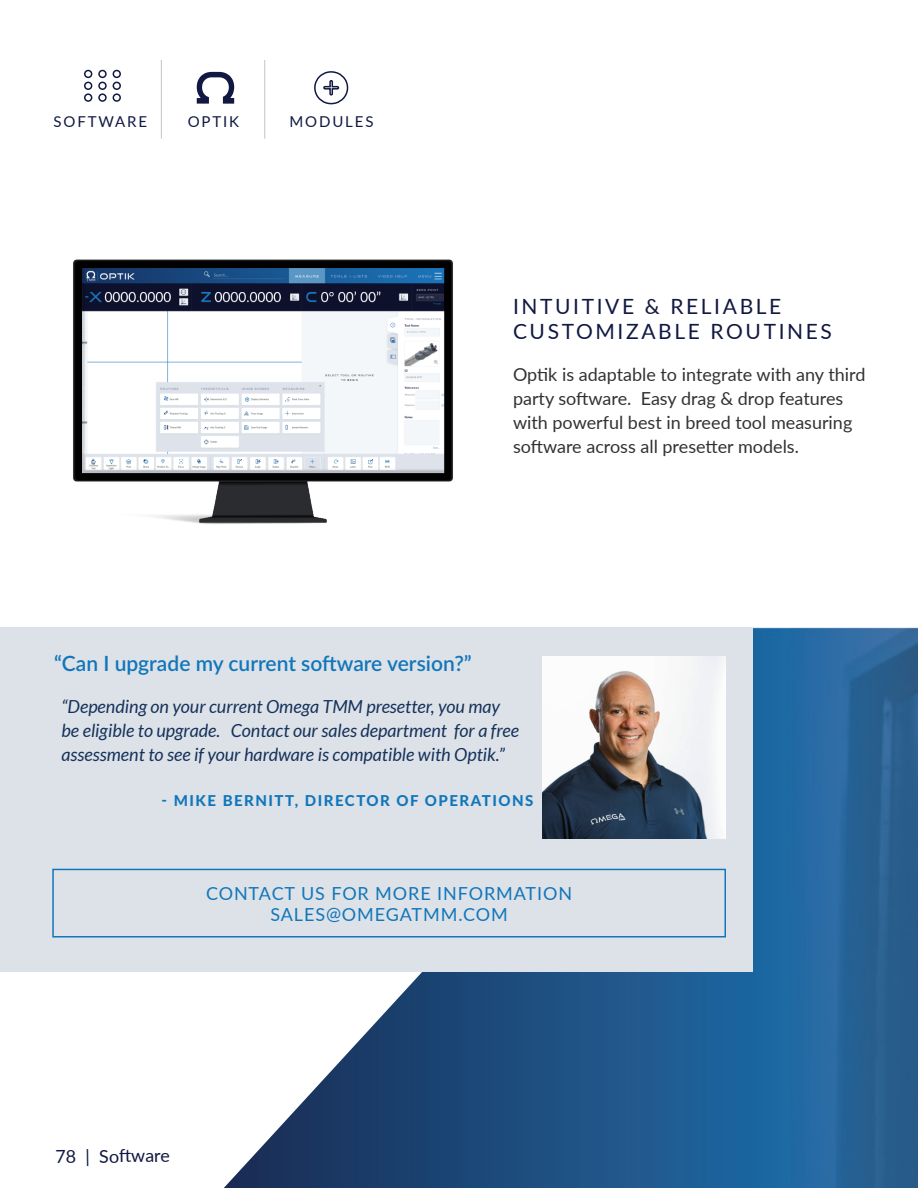
<style>
.page{position:relative;width:918px;height:1188px;background:#fff}
.page>*{position:absolute;margin:0;border:0;box-sizing:border-box;transform-origin:0 0}
.FAQ_-_Q{font:600 21px "Lato";color:#1276bb}
.H4_-_Extended_Caps{font:21px/25.2px "Lato";letter-spacing:.125em;color:#111842}
.FAQ_-_A{font:italic 18px/24px "Lato";color:#16315b}
.Regular_Body{font:18px/24px "Lato";color:#313232}
.Blue_BTN_Text{font:18px/21.6px "Lato";letter-spacing:.05em;color:#1276bb;text-align:center}
.t1{font:18px "Lato";color:#111842}
.Quote_Author{font:800 15px "Lato";letter-spacing:.1em;color:#1276bb}
.H5_-_EXT_White{font:15px "Lato";letter-spacing:.125em;color:#111842}
</style>
<div class="page">
<img style="left:224px;top:628px;width:694px;height:560px">
<div style="left:0;top:627px;width:752px;height:345px;background:#dce2e7"></div>
<img style="left:543px;top:656px;width:182px;height:182px">
<div style="left:52px;top:869px;width:674px;height:69px;border:2px solid #1276bb"></div>
<img style="left:73px;top:259px;width:380px;height:265px">
<hr style="left:161px;top:60px;width:1px;height:79px;background:#c1c5c8">
<div style="left:84px;top:82px;width:8px;height:8px;border:2px solid #111842;border-radius:50%"></div>
<div style="left:84px;top:70px;width:8px;height:8px;border:2px solid #111842;border-radius:50%"></div>
<div style="left:84px;top:93px;width:8px;height:9px;border:2px solid #111842;border-radius:50%"></div>
<div style="left:98px;top:82px;width:9px;height:8px;border:2px solid #111842;border-radius:50%"></div>
<div style="left:98px;top:70px;width:9px;height:8px;border:2px solid #111842;border-radius:50%"></div>
<div style="left:98px;top:93px;width:9px;height:9px;border:2px solid #111842;border-radius:50%"></div>
<div style="left:113px;top:82px;width:8px;height:8px;border:2px solid #111842;border-radius:50%"></div>
<div style="left:113px;top:70px;width:8px;height:8px;border:2px solid #111842;border-radius:50%"></div>
<div style="left:113px;top:93px;width:8px;height:9px;border:2px solid #111842;border-radius:50%"></div>
<hr style="left:264px;top:60px;width:1px;height:79px;background:#c1c5c8">
<svg style="left:314px;top:71px;width:34px;height:34px"></svg>
<svg style="left:197px;top:72px;width:37px;height:32px"></svg>
<p class="H5_-_EXT_White" style="left:54px;top:111px;width:95px">SOFTWARE</p>
<p class="H5_-_EXT_White" style="left:188px;top:111px;width:53px">OPTIK</p>
<p class="H5_-_EXT_White" style="left:289px;top:111px;width:86px">MODULES</p>
<p class="H4_-_Extended_Caps" style="left:513px;top:293px;width:320px">INTUITIVE &amp; RELIABLE<br>CUSTOMIZABLE ROUTINES</p>
<p class="Regular_Body" style="left:513px;top:362px;width:354px">Optik is adaptable to integrate with any third party software. Easy drag &amp; drop features with powerful best in breed tool measuring software across all presetter models.</p>
<p class="FAQ_-_Q" style="left:54px;top:648px;width:419px">“Can I upgrade my current software version?”</p>
<p class="FAQ_-_A" style="left:62px;top:695px;width:459px">“Depending on your current Omega TMM presetter, you may be eligible to upgrade. Contact our sales department for a free assessment to see if your hardware is compatible with Optik.”</p>
<p class="Quote_Author" style="left:162px;top:789px;width:373px">- MIKE BERNITT, DIRECTOR OF OPERATIONS</p>
<p class="Blue_BTN_Text" style="left:206px;top:881px;width:368px">CONTACT US FOR MORE INFORMATION<br>SALES@OMEGATMM.COM</p>
<p class="t1" style="left:55px;top:1144px;width:116px;rotate:-1deg">78 | Soft ware</p>
</div>
